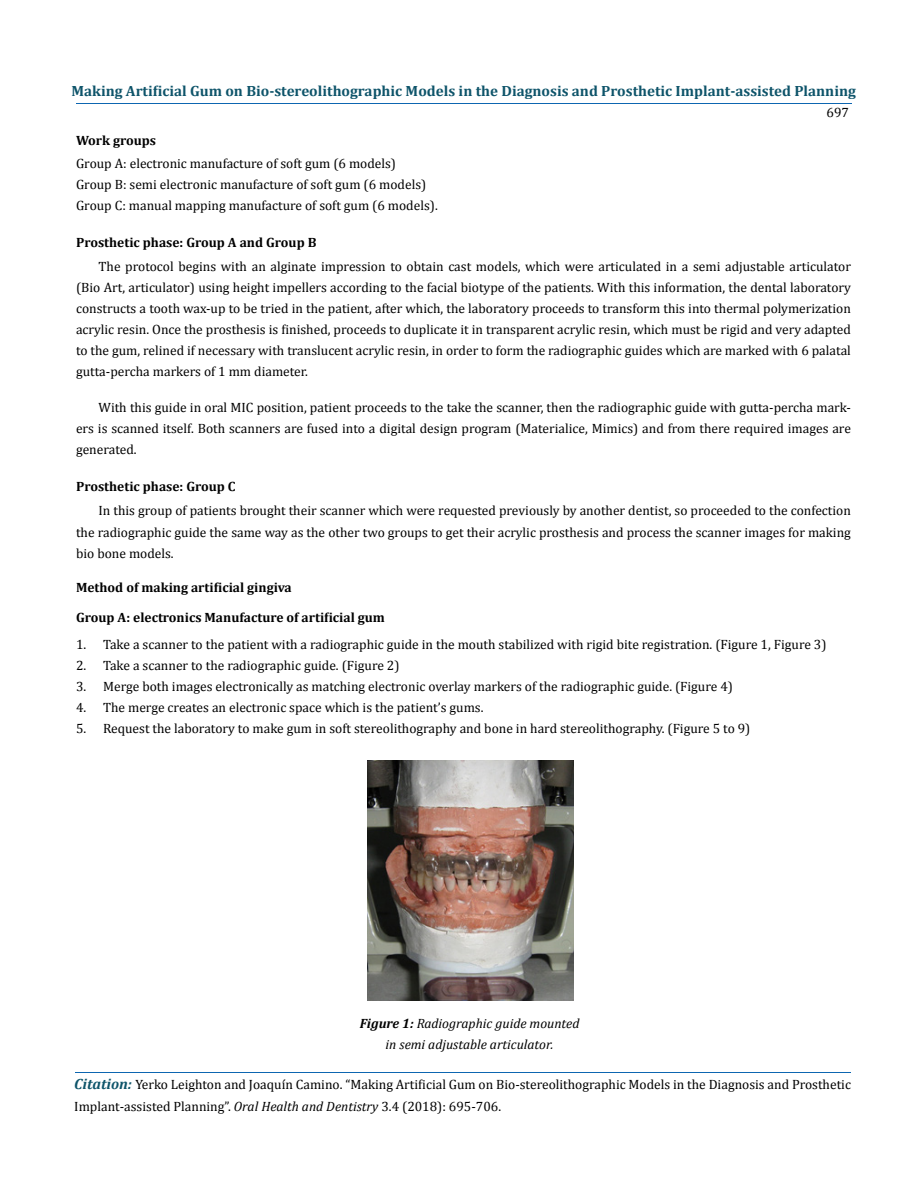
<style>
.page{position:relative;width:917px;height:1190px;background:#fff}
.page>*{position:absolute;margin:0;border:0;box-sizing:border-box;transform-origin:0 0}
.t1{font:700 14.85px "Cambria";color:#0e546a}
.t2{font:13.5px/21px "Cambria";color:#000;text-align:justify}
.t3{font:700 13.5px "Cambria";color:#000}
.t4{font:italic 13.5px/21px "Cambria";color:#000;text-align:center}
.s1{font-weight:700}
.s2{font-weight:700;font-style:italic;font-size:14.85px;color:#0e546a}
.s3{font-style:italic}
</style>
<div class="page">
<hr style="left:76px;top:103px;width:775px;height:1px;background:#0d66b1">
<hr style="left:75px;top:1072px;width:775px;height:1px;background:#0d66b1">
<img style="left:368px;top:760px;width:205px;height:240px">
<p class="t1" style="left:71px;top:82px;width:786px">Making Artificial Gum on Bio-stereolithographic Models in the Diagnosis and Prosthetic Implant-assisted Planning</p>
<p class="t2" style="left:826px;top:102px;width:24px">697</p>
<p class="t3" style="left:76px;top:132px;width:81px">Work groups</p>
<p class="t2" style="left:76px;top:152px;width:363px;text-align:left">Group A: electronic manufacture of soft gum (6 models)<br>Group B: semi electronic manufacture of soft gum (6 models)<br>Group C: manual mapping manufacture of soft gum (6 models).</p>
<p class="t3" style="left:76px;top:234px;width:242px">Prosthetic phase: Group A and Group B</p>
<p class="t2" style="left:76px;top:256px;width:776px;text-indent:23px">The protocol begins with an alginate impression to obtain cast models, which were articulated in a semi adjustable articulator (Bio Art, articulator) using height impellers according to the facial biotype of the patients. With this information, the dental laboratory constructs a tooth wax-up to be tried in the patient, after which, the laboratory proceeds to transform this into thermal polymerization acrylic resin. Once the prosthesis is finished, proceeds to duplicate it in transparent acrylic resin, which must be rigid and very adapted to the gum, relined if necessary with translucent acrylic resin, in order to form the radiographic guides which are marked with 6 palatal gutta-percha markers of 1 mm diameter.</p>
<p class="t2" style="left:76px;top:397px;width:776px;text-indent:22px">With this guide in oral MIC position, patient proceeds to the take the scanner, then the radiographic guide with gutta-percha mark&shy;ers is scanned itself. Both scanners are fused into a digital design program (Materialice, Mimics) and from there required images are generated.</p>
<p class="t3" style="left:76px;top:478px;width:161px">Prosthetic phase: Group C</p>
<p class="t2" style="left:76px;top:500px;width:776px;text-indent:23px">In this group of patients brought their scanner which were requested previously by another dentist, so proceeded to the confection the radiographic guide the same way as the other two groups to get their acrylic prosthesis and process the scanner images for making bio bone models.</p>
<p class="t3" style="left:76px;top:579px;width:217px">Method of making artificial gingiva</p>
<p class="t3" style="left:76px;top:609px;width:310px">Group A: electronics Manufacture of artificial gum</p>
<p class="t2" style="left:76px;top:634px;width:752px">1. Take a scanner to the patient with a radiographic guide in the mouth stabilized with rigid bite registration. (Figure 1, Figure 3)</p>
<p class="t2" style="left:76px;top:655px;width:325px">2. Take a scanner to the radiographic guide. (Figure 2)</p>
<p class="t2" style="left:76px;top:676px;width:658px">3. Merge both images electronically as matching electronic overlay markers of the radiographic guide. (Figure 4)</p>
<p class="t2" style="left:76px;top:697px;width:409px">4. The merge creates an electronic space which is the patient’s gums.</p>
<p class="t2" style="left:76px;top:718px;width:676px">5. Request the laboratory to make gum in soft stereolithography and bone in hard stereolithography. (Figure 5 to 9)</p>
<p class="t4" style="left:360px;top:1012px;width:221px"><span class="s1">Figure 1:</span> Radiographic guide mounted in semi adjustable articulator.</p>
<p class="t2" style="left:74px;top:1074px;width:778px"><span class="s2">Citation:</span> Yerko Leighton and Joaquín Camino. “Making Artificial Gum on Bio-stereolithographic Models in the Diagnosis and Prosthetic<br>Implant-assisted Planning”. <span class="s3">Oral Health and Dentistry</span> 3.4 (2018): 695-706.</p>
</div>
